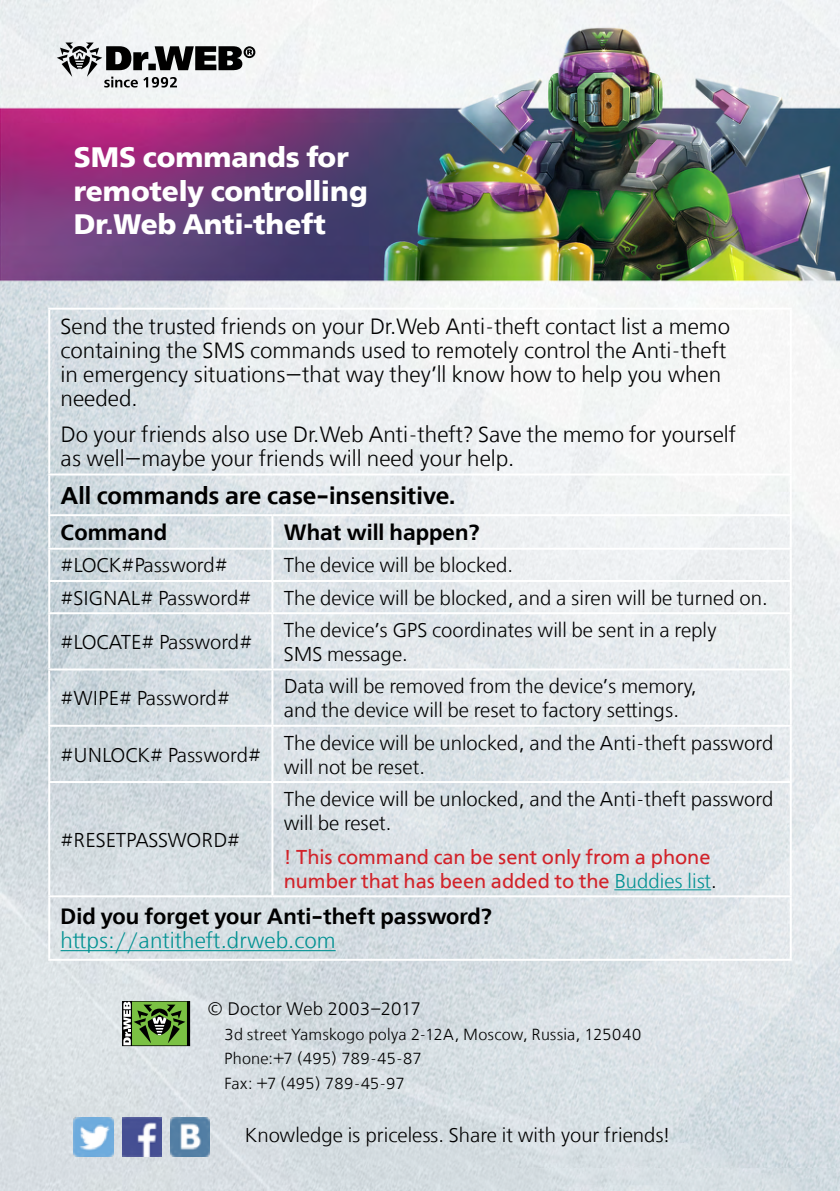
<style>
.page{position:relative;width:840px;height:1191px;background:#fff}
.page>*{position:absolute;margin:0;border:0;box-sizing:border-box;transform-origin:0 0}
.t1{font:28px/33.6px "Free Set Bold C";color:#fff}
.t2{font:24px "Free Set Demi Bold C";color:#000}
.t3{font:22px/24px "Free Set Light C";color:#000}
.t4{font:22px "Free Set Demi Bold C";color:#000}
.t5{font:22px "Free Set Light C";color:#009192}
.t6{font:20px/24px "Free Set Light C";color:#000}
.t7{font:20px/24px "Free Set C";color:#d2232a}
.t8{font:18px "Free Set Light C";letter-spacing:-.01em;color:#000}
.t9{font:16px/24.8px "Free Set Light C";letter-spacing:.005em;color:#000}
.s1{font-family:"Free Set Light C";color:#009192}
.s2{font-family:"Free Set Light C";color:#000}
</style>
<div class="page">
<img style="left:0;top:0;width:839px;height:1191px">
<hr style="left:48px;top:308px;width:224px;height:2px;background:#fff">
<hr style="left:48px;top:310px;width:2px;height:163px;background:#fff">
<hr style="left:272px;top:308px;width:519px;height:2px;background:#fff">
<hr style="left:789px;top:310px;width:2px;height:163px;background:#fff">
<hr style="left:48px;top:473px;width:224px;height:2px;background:#fff">
<hr style="left:48px;top:475px;width:2px;height:39px;background:#fff">
<hr style="left:272px;top:473px;width:519px;height:2px;background:#fff">
<hr style="left:789px;top:475px;width:2px;height:39px;background:#fff">
<hr style="left:48px;top:514px;width:224px;height:2px;background:#fff">
<hr style="left:48px;top:516px;width:2px;height:32px;background:#fff">
<hr style="left:272px;top:514px;width:519px;height:2px;background:#fff">
<hr style="left:271px;top:516px;width:2px;height:32px;background:#fff">
<hr style="left:789px;top:516px;width:2px;height:32px;background:#fff">
<hr style="left:48px;top:548px;width:224px;height:2px;background:#fff">
<hr style="left:48px;top:550px;width:2px;height:30px;background:#fff">
<hr style="left:272px;top:548px;width:519px;height:2px;background:#fff">
<hr style="left:271px;top:550px;width:2px;height:30px;background:#fff">
<hr style="left:789px;top:550px;width:2px;height:30px;background:#fff">
<hr style="left:48px;top:580px;width:224px;height:2px;background:#fff">
<hr style="left:48px;top:582px;width:2px;height:30px;background:#fff">
<hr style="left:272px;top:580px;width:519px;height:2px;background:#fff">
<hr style="left:271px;top:582px;width:2px;height:30px;background:#fff">
<hr style="left:789px;top:582px;width:2px;height:30px;background:#fff">
<hr style="left:48px;top:612px;width:224px;height:2px;background:#fff">
<hr style="left:48px;top:614px;width:2px;height:54px;background:#fff">
<hr style="left:272px;top:612px;width:519px;height:2px;background:#fff">
<hr style="left:271px;top:614px;width:2px;height:54px;background:#fff">
<hr style="left:789px;top:614px;width:2px;height:54px;background:#fff">
<hr style="left:48px;top:668px;width:224px;height:2px;background:#fff">
<hr style="left:48px;top:670px;width:2px;height:55px;background:#fff">
<hr style="left:272px;top:668px;width:519px;height:2px;background:#fff">
<hr style="left:271px;top:670px;width:2px;height:55px;background:#fff">
<hr style="left:789px;top:670px;width:2px;height:55px;background:#fff">
<hr style="left:48px;top:725px;width:224px;height:2px;background:#fff">
<hr style="left:48px;top:727px;width:2px;height:54px;background:#fff">
<hr style="left:272px;top:725px;width:519px;height:2px;background:#fff">
<hr style="left:271px;top:727px;width:2px;height:54px;background:#fff">
<hr style="left:789px;top:727px;width:2px;height:54px;background:#fff">
<hr style="left:48px;top:781px;width:224px;height:2px;background:#fff">
<hr style="left:48px;top:783px;width:2px;height:112px;background:#fff">
<hr style="left:272px;top:781px;width:519px;height:2px;background:#fff">
<hr style="left:271px;top:783px;width:2px;height:112px;background:#fff">
<hr style="left:789px;top:783px;width:2px;height:112px;background:#fff">
<hr style="left:48px;top:895px;width:224px;height:2px;background:#fff">
<hr style="left:48px;top:897px;width:2px;height:61px;background:#fff">
<hr style="left:272px;top:895px;width:519px;height:2px;background:#fff">
<hr style="left:789px;top:897px;width:2px;height:61px;background:#fff">
<hr style="left:48px;top:958px;width:224px;height:2px;background:#fff">
<hr style="left:272px;top:958px;width:519px;height:2px;background:#fff">
<hr style="left:614px;top:889px;width:96px;height:1px;background:#009192">
<hr style="left:61px;top:950px;width:274px;height:1px;background:#009192">
<img style="left:122px;top:1117px;width:40px;height:40px">
<img style="left:170px;top:1117px;width:40px;height:40px">
<img style="left:74px;top:1117px;width:39px;height:40px">
<svg style="left:122px;top:1001px;width:68px;height:45px"></svg>
<svg style="left:57px;top:43px;width:198px;height:45px"></svg>
<h1 class="t1" style="left:74px;top:140px;width:295px">SMS commands for remotely controlling<br>Dr.Web Anti-theft</h1>
<p class="t3" style="left:61px;top:315px;width:670px">Send the trusted friends on your Dr.Web Anti-theft contact list a memo containing the SMS commands used to remotely control the Anti-theft in emergency situations—that way they’ll know how to help you when needed.</p>
<p class="t3" style="left:61px;top:423px;width:676px">Do your friends also use Dr.Web Anti-theft? Save the memo for yourself as well—maybe your friends will need your help.</p>
<p class="t2" style="left:61px;top:482px;width:396px">All commands are case-insensitive.</p>
<p class="t4" style="left:61px;top:520px;width:108px">Command</p>
<p class="t4" style="left:283px;top:520px;width:198px">What will happen?</p>
<p class="t6" style="left:61px;top:554px;width:168px">#LOCK#Password#</p>
<p class="t6" style="left:283px;top:554px;width:230px">The device will be blocked.</p>
<p class="t6" style="left:61px;top:587px;width:192px">#SIGNAL# Password#</p>
<p class="t6" style="left:283px;top:587px;width:485px">The device will be blocked, and a siren will be turned on.</p>
<p class="t6" style="left:61px;top:631px;width:193px">#LOCATE# Password#</p>
<p class="t6" style="left:283px;top:619px;width:434px">The device’s GPS coordinates will be sent in a reply<br>SMS message.</p>
<p class="t6" style="left:61px;top:687px;width:171px">#WIPE# Password#</p>
<p class="t6" style="left:61px;top:743px;width:202px">#UNLOCK# Password#</p>
<p class="t6" style="left:283px;top:675px;width:414px">Data will be removed from the device’s memory, and the device will be reset to factory settings.</p>
<p class="t6" style="left:283px;top:731px;width:491px">The device will be unlocked, and the Anti-theft password will not be reset.</p>
<p class="t6" style="left:283px;top:788px;width:491px">The device will be unlocked, and the Anti-theft password will be reset.</p>
<p class="t7" style="left:283px;top:845px;width:434px">! This command can be sent only from a phone number that has been added to the <span class="s1">Buddies list</span><span class="s2">.</span></p>
<p class="t4" style="left:61px;top:904px;width:433px">Did you forget your Anti-theft password?</p>
<p class="t5" style="left:61px;top:929px;width:276px">https://antitheft.drweb.com</p>
<p class="t6" style="left:61px;top:829px;width:181px">#RESETPASSWORD#</p>
<p class="t8" style="left:207px;top:999px;width:215px">© Doctor Web 2003–2017</p>
<p class="t9" style="left:224px;top:1022px;width:418px">3d street Yamskogo polya 2-12А, Moscow, Russia, 125040<br>Phone:+7 (495) 789-45-87<br>Fax: +7 (495) 789-45-97</p>
<p class="t6" style="left:244px;top:1124px;width:426px">Knowledge is priceless. Share it with your friends!</p>
</div>
